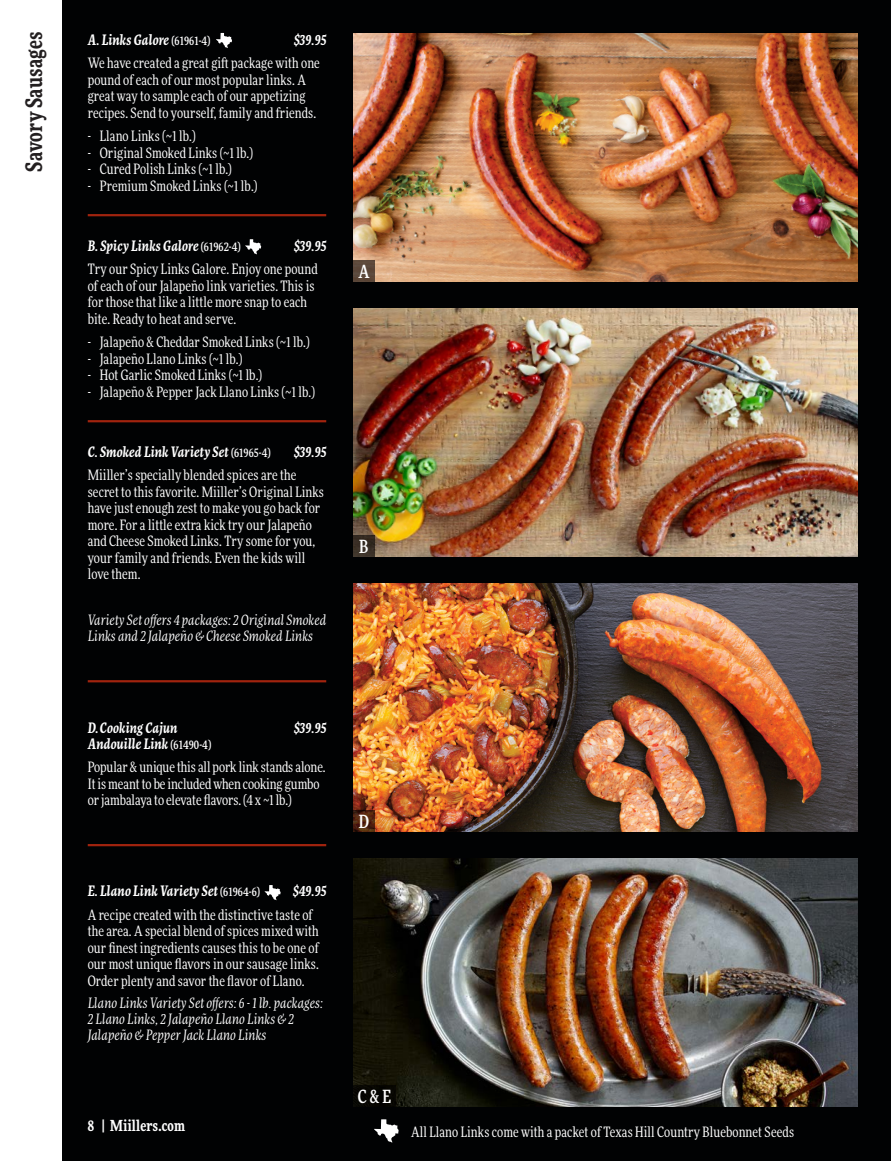
<style>
.page{position:relative;width:891px;height:1161px;background:#010203}
.page>*{position:absolute;margin:0;border:0;box-sizing:border-box;transform-origin:0 0}
.t1{font:700 condensed 22.5px "More Pro";letter-spacing:.01em;color:#231f20}
.t2{font:500 condensed 18px "More Pro";color:#fff}
.t3{font:700 condensed 15px "More Pro";letter-spacing:.01em;color:#fff}
.body{font:condensed 14.25px/16.5px "More Pro";letter-spacing:.01em;color:#fff}
.body-2{font:italic condensed 14.25px/15.8px "More Pro";letter-spacing:.01em;color:#fff}
.t4{font:italic 700 condensed 14.25px "More Pro";letter-spacing:.01em;color:#fff}
.s1{font-weight:500;font-style:normal;font-size:12px}
</style>
<div class="page">
<div style="left:0;top:0;width:62px;height:1161px;background:#fff"></div>
<hr style="left:88px;top:214px;width:238px;height:2px;background:#a0230e">
<hr style="left:88px;top:420px;width:238px;height:2px;background:#a0230e">
<hr style="left:88px;top:680px;width:238px;height:2px;background:#a0230e">
<hr style="left:88px;top:844px;width:238px;height:2px;background:#a0230e">
<img style="left:353px;top:34px;width:504px;height:248px">
<img style="left:353px;top:309px;width:504px;height:248px">
<img style="left:353px;top:584px;width:504px;height:248px">
<img style="left:353px;top:859px;width:504px;height:248px">
<div style="left:353px;top:260px;width:22px;height:22px;background:#5b4739"></div>
<svg style="left:353px;top:810px;width:22px;height:22px"></svg>
<div style="left:353px;top:535px;width:22px;height:22px;background:#382e24"></div>
<div style="left:353px;top:1085px;width:43px;height:22px;background:#060601"></div>
<svg style="left:374px;top:1119px;width:25px;height:24px"></svg>
<svg style="left:264px;top:885px;width:17px;height:15px"></svg>
<svg style="left:245px;top:239px;width:16px;height:16px"></svg>
<svg style="left:216px;top:33px;width:16px;height:15px"></svg>
<p class="t1" style="left:18px;top:172px;width:142px;rotate:-90deg">Savory Sausages</p>
<p class="t4" style="left:88px;top:30px;width:124px">A. Links Galore <span class="s1">(61961-4)</span></p>
<p class="t4" style="left:294px;top:30px;width:34px">$39.95</p>
<p class="body" style="left:88px;top:55px;width:234px">We have created a great gift package with one pound of each of our most popular links. A great way to sample each of our appetizing recipes. Send to yourself, family and friends.</p>
<p class="body" style="left:88px;top:127px;width:109px">- Llano Links (~1 lb.)</p>
<p class="body" style="left:88px;top:144px;width:167px">- Original Smoked Links (~1 lb.)</p>
<p class="body" style="left:88px;top:160px;width:146px">- Cured Polish Links (~1 lb.)</p>
<p class="body" style="left:88px;top:177px;width:171px">- Premium Smoked Links (~1 lb.)</p>
<p class="t4" style="left:88px;top:236px;width:155px">B. Spicy Links Galore <span class="s1">(61962-4)</span></p>
<p class="t4" style="left:294px;top:236px;width:34px">$39.95</p>
<p class="body" style="left:88px;top:261px;width:232px">Try our Spicy Links Galore. Enjoy one pound of each of our Jalapeño link varieties. This is for those that like a little more snap to each bite. Ready to heat and serve.</p>
<p class="body" style="left:88px;top:333px;width:223px">- Jalapeño &amp; Cheddar Smoked Links (~1 lb.)</p>
<p class="body" style="left:88px;top:350px;width:156px">- Jalapeño Llano Links (~1 lb.)</p>
<p class="body" style="left:88px;top:366px;width:176px">- Hot Garlic Smoked Links (~1 lb.)</p>
<p class="body" style="left:88px;top:383px;width:229px">- Jalapeño &amp; Pepper Jack Llano Links (~1 lb.)</p>
<p class="t4" style="left:88px;top:442px;width:185px">C. Smoked Link Variety Set <span class="s1">(61965-4)</span></p>
<p class="t4" style="left:294px;top:442px;width:34px">$39.95</p>
<p class="body" style="left:88px;top:467px;width:238px">Miiller’s specially blended spices are the secret to this favorite. Miiller’s Original Links have just enough zest to make you go back for more. For a little extra kick try our Jalapeño and Cheese Smoked Links. Try some for you, your family and friends. Even the kids will love them.</p>
<p class="body-2" style="left:88px;top:612px;width:240px">Variety Set offers 4 packages: 2 Original Smoked<br>Links and 2 Jalapeño &amp; Cheese Smoked Links</p>
<p class="t4" style="left:88px;top:718px;width:91px">D. Cooking Cajun</p>
<p class="t4" style="left:294px;top:718px;width:34px">$39.95</p>
<p class="t4" style="left:88px;top:734px;width:125px">Andouille Link <span class="s1">(61490-4)</span></p>
<p class="body" style="left:88px;top:758px;width:239px">Popular &amp; unique this all pork link stands alone.<br>It is meant to be included when cooking gumbo or jambalaya to elevate flavors. (4 x ~1 lb.)</p>
<p class="t4" style="left:88px;top:881px;width:174px">E. Llano Link Variety Set <span class="s1">(61964-6)</span></p>
<p class="t4" style="left:293px;top:881px;width:35px">$49.95</p>
<p class="body" style="left:88px;top:906px;width:233px">A recipe created with the distinctive taste of the area. A special blend of spices mixed with our finest ingredients causes this to be one of our most unique flavors in our sausage links.<br>Order plenty and savor the flavor of Llano.</p>
<p class="body-2" style="left:88px;top:995px;width:237px">Llano Links Variety Set offers: 6 - 1 lb. packages:<br>2 Llano Links, 2 Jalapeño Llano Links &amp; 2<br>Jalapeño &amp; Pepper Jack Llano Links</p>
<p class="t3" style="left:88px;top:1115px;width:99px">8 | Miillers.com</p>
<p class="t2" style="left:358px;top:259px;width:13px">A</p>
<p class="t2" style="left:359px;top:534px;width:11px">B</p>
<p class="t2" style="left:359px;top:809px;width:12px">D</p>
<p class="t2" style="left:358px;top:1084px;width:35px">C &amp; E</p>
<p class="body" style="left:411px;top:1123px;width:385px">All Llano Links come with a packet of Texas Hill Country Bluebonnet Seeds</p>
</div>
